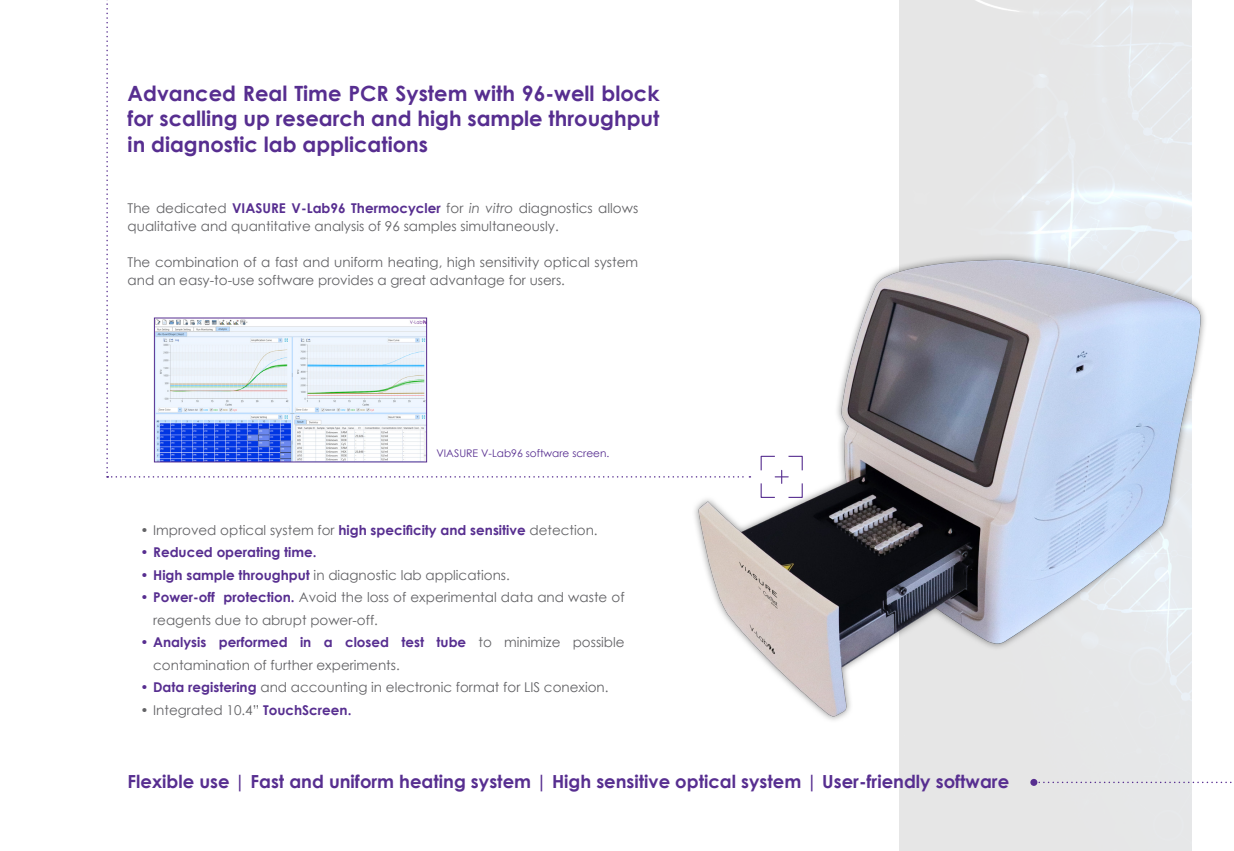
<style>
.page{position:relative;width:1234px;height:851px;background:#fff}
.page>*{position:absolute;margin:0;border:0;box-sizing:border-box;transform-origin:0 0}
.t1{font:700 21px/25.5px "Century Gothic";color:#572e90;text-align:justify}
.t2{font:700 18px "Century Gothic";color:#572e90}
.t3{font:13.5px/18px "Century Gothic";color:#636366}
.t4{font:700 13.5px "Century Gothic";color:#572e90}
.t5{font:10.5px "Century Gothic";color:#572e90}
.s1{font-weight:700;color:#572e90}
.s2{font-style:italic}
</style>
<div class="page">
<img style="left:899px;top:0;width:292px;height:850px">
<img style="left:686px;top:248px;width:519px;height:485px">
<svg style="left:106px;top:0;width:644px;height:477px"></svg>
<svg style="left:1037px;top:781px;width:195px;height:2px"></svg>
<svg style="left:759px;top:455px;width:44px;height:43px"></svg>
<svg style="left:1030px;top:778px;width:7px;height:7px"></svg>
<p class="t1" style="left:128px;top:79px;width:533px">Advanced Real Time PCR System with 96-well block for scalling up research and high sample throughput in diagnostic lab applications</p>
<p class="t3" style="left:128px;top:199px;width:512px">The dedicated <span class="s1">VIASURE V-Lab96 Thermocycler</span> for <span class="s2">in vitro</span> diagnostics allows qualitative and quantitative analysis of 96 samples simultaneously.</p>
<p class="t3" style="left:128px;top:253px;width:512px">The combination of a fast and uniform heating, high sensitivity optical system and an easy-to-use software provides a great advantage for users.</p>
<p class="t5" style="left:436px;top:446px;width:174px">VIASURE V-Lab96 software screen.</p>
<p class="t3" style="left:140px;top:520px;width:458px">• Improved optical system for <span class="s1">high specificity and sensitive</span> detection.</p>
<p class="t4" style="left:140px;top:542px;width:178px">• Reduced operating time.</p>
<p class="t3" style="left:140px;top:565px;width:371px"><span class="s1">• High sample throughput</span> in diagnostic lab applications.</p>
<p class="t3" style="left:153px;top:585px;width:473px;line-height:22.5px;text-indent:-13px"><span class="s1">• Power-off protection.</span> Avoid the loss of experimental data and waste of reagents due to abrupt power-off.</p>
<p class="t3" style="left:153px;top:630px;width:473px;line-height:22.5px;text-indent:-13px"><span class="s1">• Analysis performed in a closed test tube</span> to minimize possible contamination of further experiments.</p>
<p class="t3" style="left:140px;top:678px;width:469px"><span class="s1">• Data registering</span> and accounting in electronic format for LIS conexion.</p>
<p class="t3" style="left:140px;top:700px;width:212px">• Integrated 10.4” <span class="s1">TouchScreen.</span></p>
<p class="t2" style="left:128px;top:767px;width:882px">Flexible use | Fast and uniform heating system | High sensitive optical system | User-friendly software</p>
</div>
